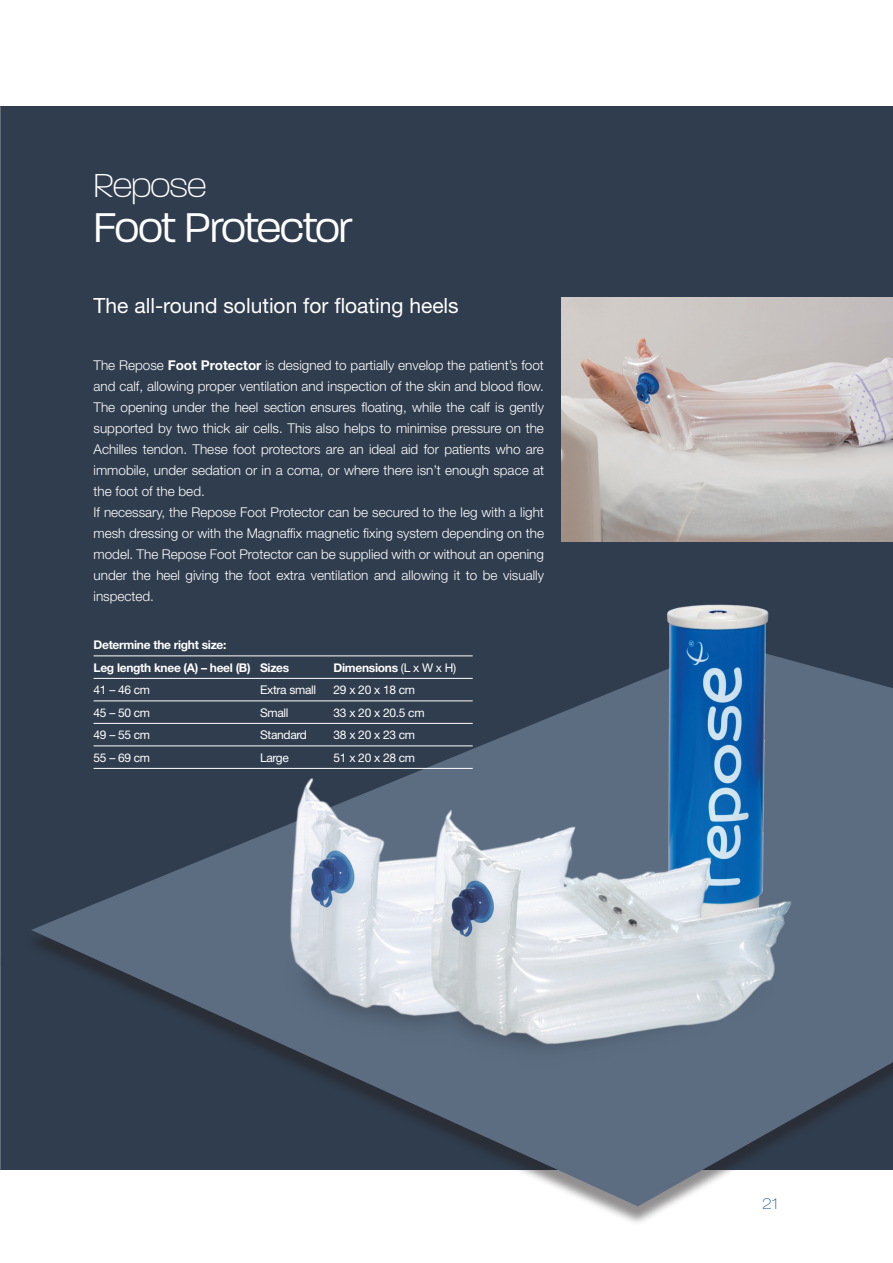
<style>
.page{position:relative;width:893px;height:1263px;background:#fff}
.page>*{position:absolute;margin:0;border:0;box-sizing:border-box;transform-origin:0 0}
.t1{font:300 45px "Paralucent";letter-spacing:-.045em;color:#fff}
.t2{font:200 36px "Paralucent";letter-spacing:-.02em;color:#fff}
.t3{font:21px "Helvetica Neue LT Std";color:#fff}
.t4{font:100 expanded 15px "Helvetica Neue LT Pro";color:#296699}
.t5{font:300 13.5px/21px "Helvetica Neue LT Std";color:#fff}
.t6{font:12px "Helvetica Neue LT Std";letter-spacing:-.025em;color:#fff}
.t7{font:700 12px/22.5px "Helvetica Neue LT Std";letter-spacing:-.025em;color:#fff}
.s1{font-weight:700}
.s2{font-weight:400}
</style>
<div class="page">
<div style="left:0;top:106px;width:893px;height:1063px;background:#303d4e"></div>
<hr style="left:0;top:691px;width:4px;height:541px;background:#231f20;opacity:.45">
<div style="left:24px;top:649px;width:869px;height:577px;background:#231f20;opacity:.5"></div>
<svg style="left:31px;top:649px;width:862px;height:557px"></svg>
<img style="left:562px;top:298px;width:331px;height:243px">
<img style="left:259px;top:604px;width:568px;height:507px">
<hr style="left:94px;top:656px;width:379px;height:1px;background:#fff">
<hr style="left:94px;top:678px;width:379px;height:1px;background:#fff">
<hr style="left:94px;top:701px;width:379px;height:1px;background:#fff">
<hr style="left:94px;top:723px;width:379px;height:1px;background:#fff">
<hr style="left:94px;top:746px;width:379px;height:1px;background:#fff">
<hr style="left:94px;top:768px;width:379px;height:1px;background:#fff">
<h2 class="t2" style="left:94px;top:165px;width:114px">Repose</h2>
<h1 class="t1" style="left:94px;top:202px;width:260px">Foot Protector</h1>
<h3 class="t3" style="left:94px;top:293px;width:367px">The all-round solution for floating heels</h3>
<p class="t5" style="left:94px;top:354px;width:452px">The Repose <span class="s1">Foot Protector</span> is designed to partially envelop the patient’s foot and calf, allowing proper ventilation and inspection of the skin and blood flow.<br>The opening under the heel section ensures floating, while the calf is gently supported by two thick air cells. This also helps to minimise pressure on the Achilles tendon. These foot protectors are an ideal aid for patients who are immobile, under sedation or in a coma, or where there isn’t enough space at the foot of the bed.<br>If necessary, the Repose Foot Protector can be secured to the leg with a light mesh dressing or with the Magnaffix magnetic fixing system depending on the model. The Repose Foot Protector can be supplied with or without an opening under the heel giving the foot extra ventilation and allowing it to be visually inspected.</p>
<p class="t7" style="left:94px;top:633px;width:197px">Determine the right size:<br>Leg length knee (A) – heel (B) Sizes</p>
<p class="t7" style="left:334px;top:656px;width:124px">Dimensions <span class="s2">(L x W x H)</span></p>
<p class="t6" style="left:94px;top:683px;width:58px">41 – 46 cm</p>
<p class="t6" style="left:260px;top:683px;width:58px">Extra small</p>
<p class="t6" style="left:334px;top:683px;width:83px">29 x 20 x 18 cm</p>
<p class="t6" style="left:94px;top:705px;width:58px">45 – 50 cm</p>
<p class="t6" style="left:260px;top:705px;width:30px">Small</p>
<p class="t6" style="left:334px;top:705px;width:93px">33 x 20 x 20.5 cm</p>
<p class="t6" style="left:94px;top:728px;width:58px">49 – 55 cm</p>
<p class="t6" style="left:260px;top:728px;width:49px">Standard</p>
<p class="t6" style="left:334px;top:728px;width:83px">38 x 20 x 23 cm</p>
<p class="t6" style="left:94px;top:750px;width:58px">55 – 69 cm</p>
<p class="t6" style="left:260px;top:750px;width:30px">Large</p>
<p class="t6" style="left:334px;top:750px;width:83px">51 x 20 x 28 cm</p>
<p class="t4" style="left:762px;top:1195px;width:18px">21</p>
</div>
